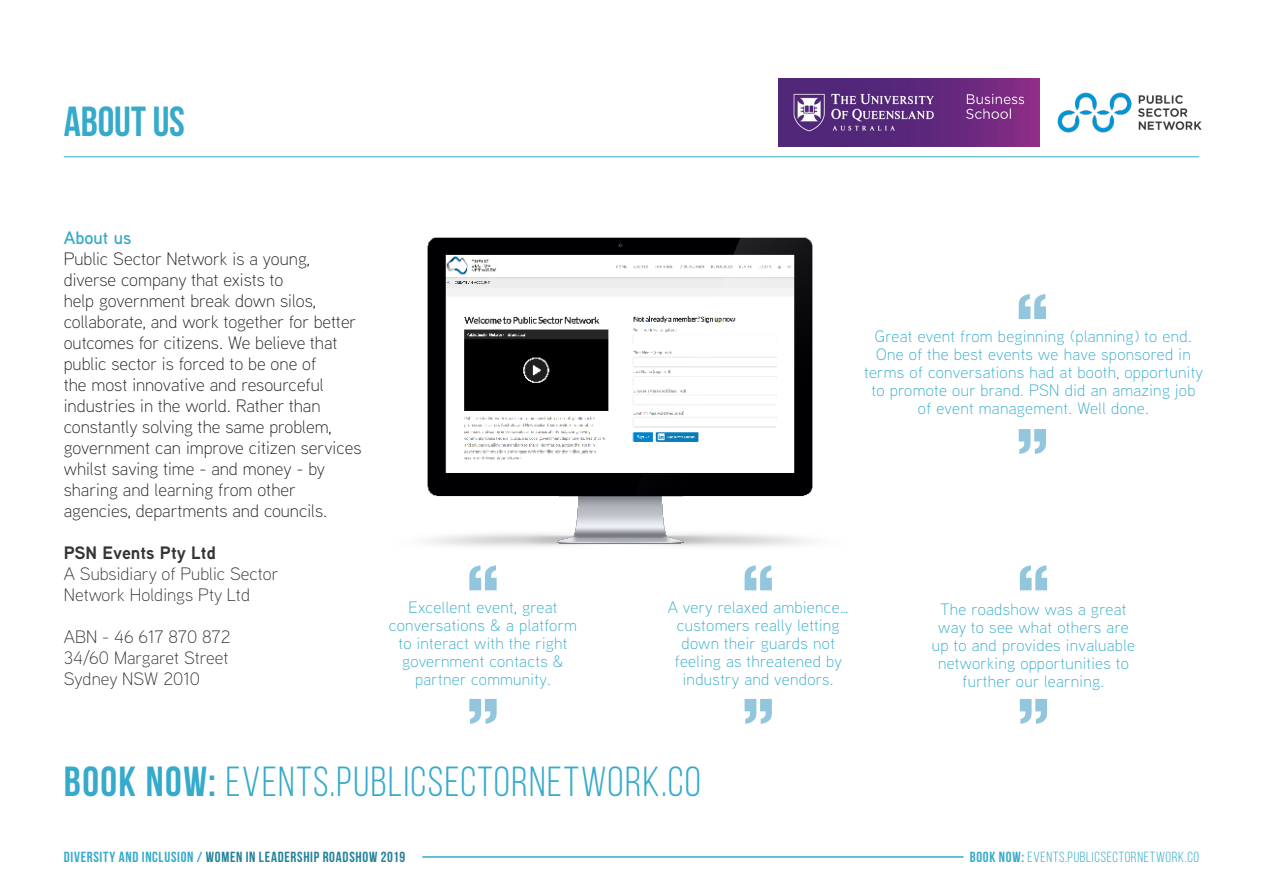
<style>
.page{position:relative;width:1263px;height:893px;background:#fff}
.page>*{position:absolute;margin:0;border:0;box-sizing:border-box;transform-origin:0 0}
.t1{font:42px "Bebas Neue";letter-spacing:.035em;color:#35aacb}
.t2{font:700 42px "Bebas Neue";color:#35aacb}
.t3{font:300 18px/21px "Aaux Next";color:#231f20}
.t4{font:300 18px/21px "Aaux Next";color:#363334}
.t5{font:600 18px "Aaux Next";color:#35aacb}
.t6{font:300 16.5px/18px "Aaux Next";letter-spacing:.02em;color:#35aacb;text-align:center}
.t7{font:700 14.7px "Bebas Neue";letter-spacing:.05em;color:#248099}
.t8{font:14.7px "Bebas Neue";letter-spacing:.05em;color:#35aacb}
.s1{font-weight:700}
.s2{color:#35aacb}
</style>
<div class="page">
<img style="left:1057px;top:92px;width:145px;height:41px">
<hr style="left:422px;top:856px;width:541px;height:2px;background:#35aacb">
<img style="left:779px;top:79px;width:260px;height:67px">
<hr style="left:64px;top:156px;width:1135px;height:1px;background:#35aacb">
<img style="left:427px;top:237px;width:386px;height:354px">
<svg style="left:469px;top:565px;width:28px;height:25px"></svg>
<svg style="left:469px;top:699px;width:28px;height:25px"></svg>
<svg style="left:1020px;top:565px;width:27px;height:25px"></svg>
<svg style="left:1020px;top:699px;width:27px;height:25px"></svg>
<svg style="left:745px;top:565px;width:27px;height:25px"></svg>
<svg style="left:745px;top:699px;width:27px;height:25px"></svg>
<svg style="left:1019px;top:294px;width:27px;height:25px"></svg>
<svg style="left:1019px;top:429px;width:27px;height:25px"></svg>
<p class="t2" style="left:64px;top:98px;width:123px">ABOUT US</p>
<p class="t5" style="left:64px;top:225px;width:69px">About us</p>
<p class="t3" style="left:64px;top:247px;width:299px">Public Sector Network is a young, diverse company that exists to<br>help government break down silos, collaborate, and work together for better outcomes for citizens. We believe that public sector is forced to be one of<br>the most innovative and resourceful industries in the world. Rather than constantly solving the same problem, government can improve citizen services whilst saving time - and money - by sharing and learning from other agencies, departments and councils.</p>
<p class="t4" style="left:64px;top:541px;width:216px"><span class="s1">PSN Events Pty Ltd<br></span>A Subsidiary of Public Sector</p>
<p class="t4" style="left:64px;top:583px;width:188px">Network Holdings Pty Ltd</p>
<p class="t4" style="left:64px;top:625px;width:168px">ABN - 46 617 870 872<br>34/60 Margaret Street<br>Sydney NSW 2010</p>
<h3 class="t6" style="left:864px;top:327px;width:341px">Great event from beginning (planning) to end.<br>One of the best events we have sponsored in terms of conversations had at booth, opportunity to promote our brand. PSN did an amazing job of event management. Well done.</h3>
<h3 class="t6" style="left:668px;top:598px;width:183px">A very relaxed ambience… customers really letting down their guards not feeling as threatened by industry and vendors.</h3>
<h3 class="t6" style="left:389px;top:598px;width:190px">Excellent event, great conversations &amp; a platform to interact with the right government contacts &amp; partner community.</h3>
<h3 class="t6" style="left:932px;top:599px;width:205px">The roadshow was a great way to see what others are up to and provides invaluable networking opportunities to further our learning.</h3>
<p class="t1" style="left:64px;top:759px;width:639px"><span class="s1">BOOK NOW:</span> EVENTS.PUBLICSECTORNETWORK.CO</p>
<p class="t7" style="left:64px;top:849px;width:343px"><span class="s2">DIVERSITY AND INCLUSION /</span> WOMEN IN LEADERSHIP ROADSHOW 2019</p>
<p class="t8" style="left:970px;top:849px;width:231px"><span class="s1">BOOK NOW:</span> EVENTS.PUBLICSECTORNETWORK.CO</p>
</div>
